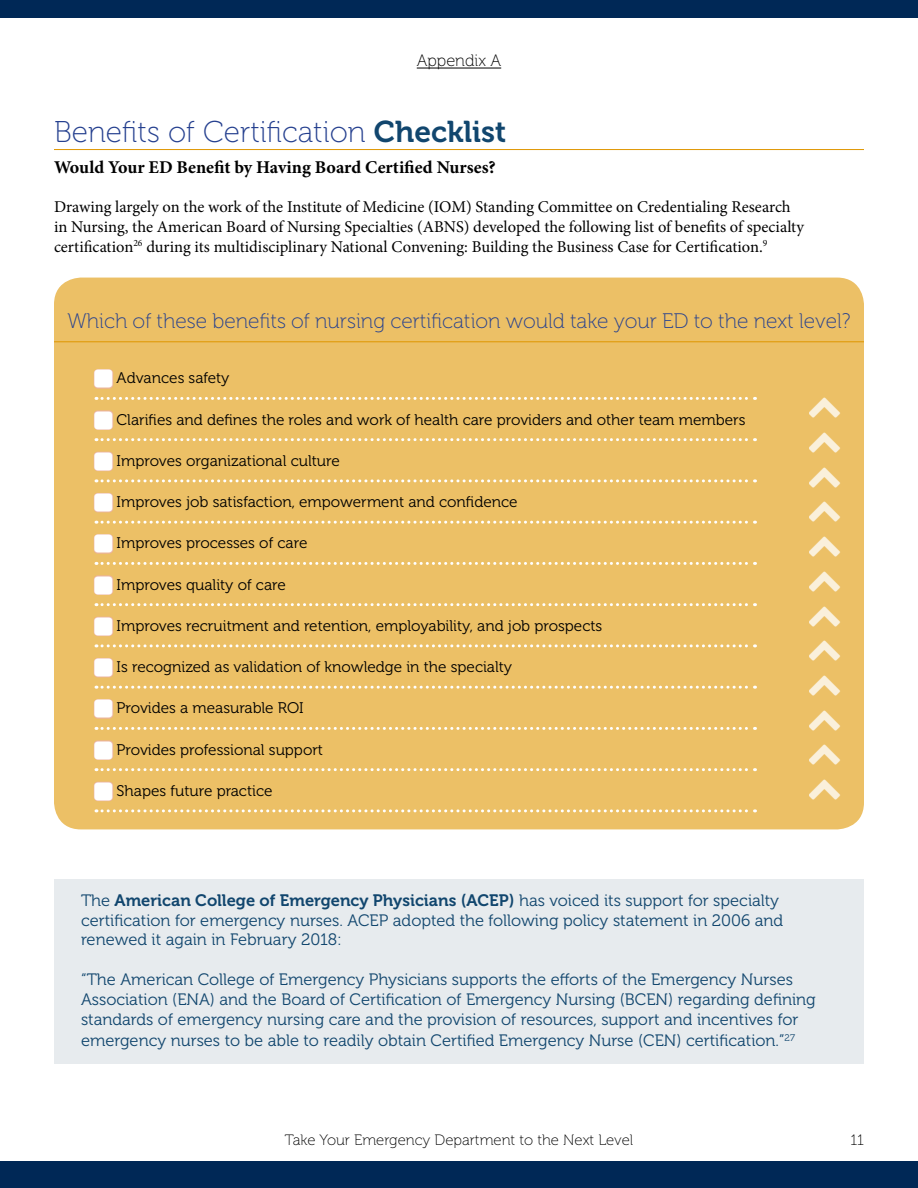
<style>
.page{position:relative;width:918px;height:1188px;background:#fff}
.page>*{position:absolute;margin:0;border:0;box-sizing:border-box;transform-origin:0 0}
.t1{font:30px "Museo 100";color:#25408f}
.t2{font:21px "Museo 100";color:#25408f}
.t3{font:700 18px "Minion Pro";color:#000}
.t4{font:16.5px/19.8px "Museo 300";color:#11466e}
.t5{font:16.5px/19.8px "Minion Pro";color:#000}
.t6{font:16.5px "Museo 700";color:#11466e}
.t7{font:16.5px "Museo 100";color:#000}
.t8{font:15.3px "Museo 300";color:#000}
.t9{font:15px "Museo 100";color:#000}
.s1{font-family:"Museo 700";color:#11466e}
.s2{font-family:"Museo 300"}
</style>
<div class="page">
<div style="left:0;top:1161px;width:918px;height:27px;background:#002856"></div>
<div style="left:0;top:0;width:918px;height:17px;background:#002856"></div>
<div style="left:54px;top:278px;width:810px;height:551px;background:#ecc066;border-radius:27px"></div>
<hr style="left:417px;top:68px;width:84px;height:1px;background:#000">
<hr style="left:54px;top:149px;width:810px;height:1px;background:#df9600">
<hr style="left:54px;top:341px;width:810px;height:1px;background:#df9600">
<svg style="left:96px;top:397px;width:659px;height:3px"></svg>
<svg style="left:96px;top:438px;width:659px;height:3px"></svg>
<svg style="left:96px;top:479px;width:659px;height:3px"></svg>
<svg style="left:96px;top:521px;width:659px;height:3px"></svg>
<svg style="left:96px;top:562px;width:659px;height:3px"></svg>
<svg style="left:96px;top:603px;width:659px;height:3px"></svg>
<svg style="left:96px;top:644px;width:659px;height:3px"></svg>
<svg style="left:96px;top:686px;width:659px;height:3px"></svg>
<svg style="left:96px;top:727px;width:659px;height:3px"></svg>
<svg style="left:96px;top:768px;width:659px;height:3px"></svg>
<svg style="left:96px;top:809px;width:659px;height:3px"></svg>
<div style="left:54px;top:880px;width:810px;height:184px;background:#e7ebee"></div>
<div style="left:94px;top:369px;width:19px;height:20px;border:2px solid #ebb29f;border-radius:3px"></div>
<div style="left:94px;top:410px;width:19px;height:20px;border:2px solid #ebb29f;border-radius:3px"></div>
<div style="left:94px;top:452px;width:19px;height:19px;border:2px solid #ebb29f;border-radius:3px"></div>
<div style="left:94px;top:493px;width:19px;height:19px;border:2px solid #ebb29f;border-radius:3px"></div>
<div style="left:94px;top:534px;width:19px;height:20px;border:2px solid #ebb29f;border-radius:3px"></div>
<div style="left:94px;top:575px;width:19px;height:20px;border:2px solid #ebb29f;border-radius:3px"></div>
<div style="left:94px;top:617px;width:19px;height:19px;border:2px solid #ebb29f;border-radius:3px"></div>
<div style="left:94px;top:658px;width:19px;height:19px;border:2px solid #ebb29f;border-radius:3px"></div>
<div style="left:94px;top:699px;width:19px;height:20px;border:2px solid #ebb29f;border-radius:3px"></div>
<div style="left:94px;top:740px;width:19px;height:20px;border:2px solid #ebb29f;border-radius:3px"></div>
<div style="left:94px;top:782px;width:19px;height:19px;border:2px solid #ebb29f;border-radius:3px"></div>
<svg style="left:94px;top:370px;width:18px;height:18px"></svg>
<svg style="left:94px;top:411px;width:18px;height:18px"></svg>
<svg style="left:94px;top:452px;width:18px;height:18px"></svg>
<svg style="left:94px;top:494px;width:18px;height:18px"></svg>
<svg style="left:94px;top:535px;width:18px;height:18px"></svg>
<svg style="left:94px;top:576px;width:18px;height:18px"></svg>
<svg style="left:94px;top:617px;width:18px;height:18px"></svg>
<svg style="left:94px;top:659px;width:18px;height:18px"></svg>
<svg style="left:94px;top:700px;width:18px;height:18px"></svg>
<svg style="left:94px;top:741px;width:18px;height:18px"></svg>
<svg style="left:94px;top:782px;width:18px;height:18px"></svg>
<p class="t7" style="left:417px;top:52px;width:86px">Appendix A</p>
<h1 class="t1" style="left:54px;top:116px;width:454px">Benefits of Certification <span class="s1">Checklist</span></h1>
<p class="t3" style="left:54px;top:154px;width:443px">Would Your ED Benefit by Having Board Certified Nurses?</p>
<p class="t5" style="left:54px;top:197px;width:751px">Drawing largely on the work of the Institute of Medicine (IOM) Standing Committee on Credentialing Research in Nursing, the American Board of Nursing Specialties (ABNS) developed the following list of benefits of specialty certification<sup>26</sup> during its multidisciplinary National Convening: Building the Business Case for Certification.<sup>9</sup></p>
<p class="t2" style="left:68px;top:310px;width:785px">Which of these benefits of nursing certification would take your ED to the next level?</p>
<p class="t8" style="left:117px;top:370px;width:114px">Advances safety</p>
<p class="t8" style="left:117px;top:411px;width:630px">Clarifies and defines the roles and work of health care providers and other team members</p>
<p class="t8" style="left:117px;top:452px;width:225px">Improves organizational culture</p>
<p class="t8" style="left:117px;top:494px;width:403px">Improves job satisfaction, empowerment and confidence</p>
<p class="t8" style="left:117px;top:535px;width:192px">Improves processes of care</p>
<p class="t8" style="left:117px;top:576px;width:171px">Improves quality of care</p>
<p class="t8" style="left:117px;top:617px;width:487px">Improves recruitment and retention, employability, and job prospects</p>
<p class="t8" style="left:117px;top:659px;width:397px">Is recognized as validation of knowledge in the specialty</p>
<p class="t8" style="left:117px;top:700px;width:189px">Provides a measurable ROI</p>
<p class="t8" style="left:117px;top:741px;width:208px">Provides professional support</p>
<p class="t8" style="left:117px;top:782px;width:157px">Shapes future practice</p>
<p class="t6" style="left:81px;top:891px;width:700px"><span class="s2">The</span> American College of Emergency Physicians (ACEP) <span class="s2">has voiced its support for specialty</span></p>
<p class="t4" style="left:81px;top:910px;width:704px">certification for emergency nurses. ACEP adopted the following policy statement in 2006 and renewed it again in February 2018:</p>
<p class="t4" style="left:81px;top:970px;width:736px">“The American College of Emergency Physicians supports the efforts of the Emergency Nurses<br>Association (ENA) and the Board of Certification of Emergency Nursing (BCEN) regarding defining standards of emergency nursing care and the provision of resources, support and incentives for</p>
<p class="t4" style="left:81px;top:1031px;width:715px">emergency nurses to be able to readily obtain Certified Emergency Nurse (CEN) certification.”<sup>27</sup></p>
<p class="t9" style="left:285px;top:1132px;width:350px">Take Your Emergency Department to the Next Level</p>
<p class="t9" style="left:851px;top:1132px;width:15px">11</p>
</div>
